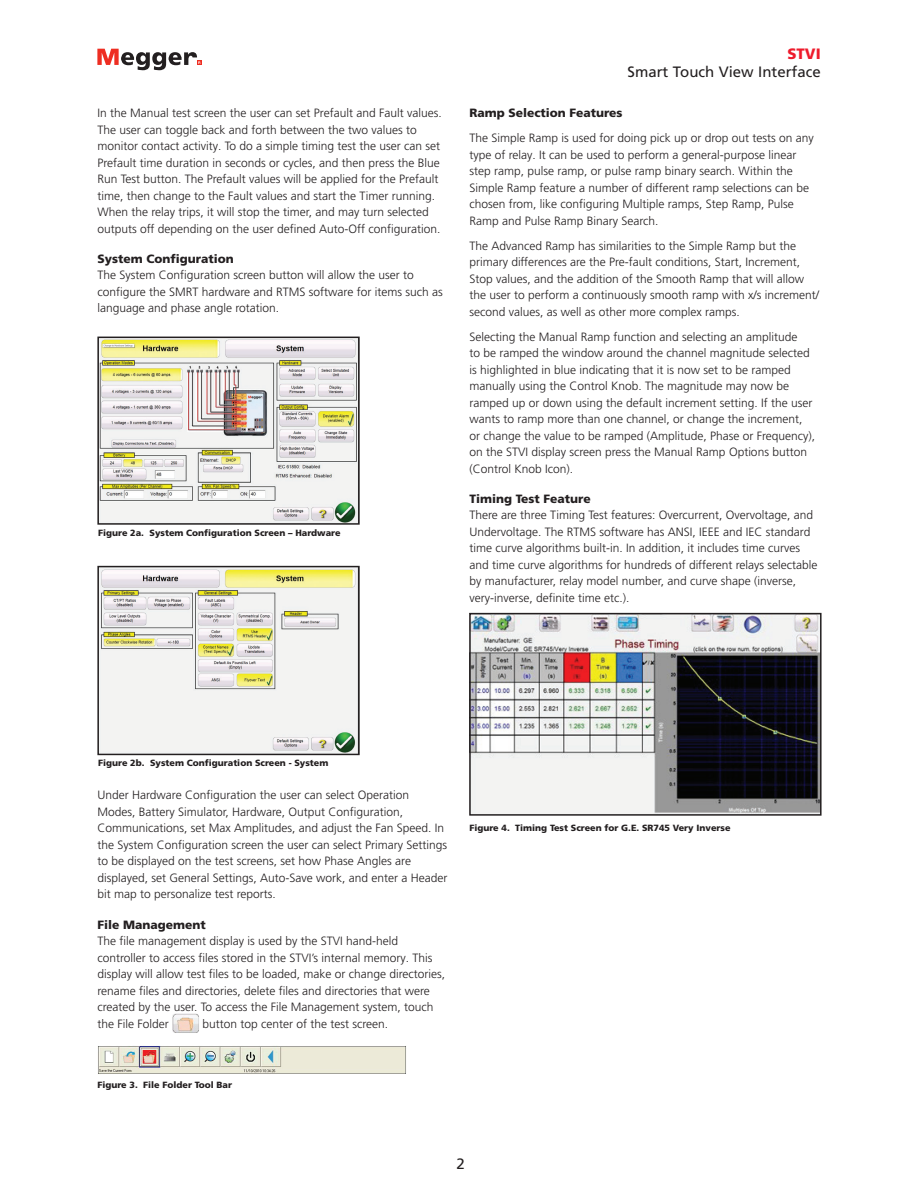
<style>
.page{position:relative;width:918px;height:1188px;background:#fff}
.page>*{position:absolute;margin:0;border:0;box-sizing:border-box;transform-origin:0 0}
.t1{font:15px "Frutiger LT Pro";color:#231f20}
.t2{font:900 15px "Frutiger LT Pro";color:#ee1b2c}
.t3{font:300 12px/16.5px "Frutiger LT Pro";color:#231f20}
.t4{font:900 12px "Frutiger LT Pro";color:#231f20}
.t5{font:900 9px "Frutiger LT Pro";color:#231f20}
</style>
<div class="page">
<svg style="left:97px;top:49px;width:104px;height:21px"></svg>
<img style="left:100px;top:340px;width:257px;height:182px">
<div style="left:97px;top:337px;width:263px;height:188px;border:2px solid #231f20"></div>
<img style="left:100px;top:569px;width:257px;height:183px">
<div style="left:97px;top:566px;width:263px;height:189px;border:2px solid #231f20"></div>
<img style="left:172px;top:1014px;width:27px;height:19px">
<img style="left:98px;top:1046px;width:308px;height:28px">
<img style="left:472px;top:616px;width:347px;height:197px">
<div style="left:469px;top:613px;width:353px;height:203px;border:2px solid #231f20"></div>
<p class="t3" style="left:97px;top:105px;width:346px">In the Manual test screen the user can set Prefault and Fault values.<br>The user can toggle back and forth between the two values to monitor contact activity. To do a simple timing test the user can set Prefault time duration in seconds or cycles, and then press the Blue Run Test button. The Prefault values will be applied for the Prefault time, then change to the Fault values and start the Timer running.<br>When the relay trips, it will stop the timer, and may turn selected outputs off depending on the user defined Auto-Off configuration.</p>
<p class="t4" style="left:97px;top:251px;width:138px">System Configuration</p>
<p class="t3" style="left:97px;top:267px;width:347px">The System Configuration screen button will allow the user to configure the SMRT hardware and RTMS software for items such as language and phase angle rotation.</p>
<p class="t5" style="left:98px;top:528px;width:244px">Figure 2a. System Configuration Screen – Hardware</p>
<p class="t2" style="left:787px;top:45px;width:35px">STVI</p>
<p class="t1" style="left:628px;top:63px;width:195px">Smart Touch View Interface</p>
<p class="t4" style="left:469px;top:106px;width:155px">Ramp Selection Features</p>
<p class="t3" style="left:469px;top:130px;width:346px">The Simple Ramp is used for doing pick up or drop out tests on any type of relay. It can be used to perform a general-purpose linear step ramp, pulse ramp, or pulse ramp binary search. Within the Simple Ramp feature a number of different ramp selections can be chosen from, like configuring Multiple ramps, Step Ramp, Pulse Ramp and Pulse Ramp Binary Search.</p>
<p class="t3" style="left:469px;top:237px;width:351px">The Advanced Ramp has similarities to the Simple Ramp but the primary differences are the Pre-fault conditions, Start, Increment, Stop values, and the addition of the Smooth Ramp that will allow the user to perform a continuously smooth ramp with x/s increment/ second values, as well as other more complex ramps.</p>
<p class="t3" style="left:469px;top:328px;width:347px">Selecting the Manual Ramp function and selecting an amplitude<br>to be ramped the window around the channel magnitude selected is highlighted in blue indicating that it is now set to be ramped manually using the Control Knob. The magnitude may now be ramped up or down using the default increment setting. If the user wants to ramp more than one channel, or change the increment, or change the value to be ramped (Amplitude, Phase or Frequency), on the STVI display screen press the Manual Ramp Options button (Control Knob Icon).</p>
<p class="t4" style="left:469px;top:491px;width:123px">Timing Test Feature</p>
<p class="t3" style="left:469px;top:507px;width:350px">There are three Timing Test features: Overcurrent, Overvoltage, and Undervoltage. The RTMS software has ANSI, IEEE and IEC standard time curve algorithms built-in. In addition, it includes time curves and time curve algorithms for hundreds of different relays selectable by manufacturer, relay model number, and curve shape (inverse, very-inverse, definite time etc.).</p>
<p class="t5" style="left:98px;top:758px;width:232px">Figure 2b. System Configuration Screen - System</p>
<p class="t3" style="left:97px;top:787px;width:352px">Under Hardware Configuration the user can select Operation Modes, Battery Simulator, Hardware, Output Configuration, Communications, set Max Amplitudes, and adjust the Fan Speed. In the System Configuration screen the user can select Primary Settings to be displayed on the test screens, set how Phase Angles are displayed, set General Settings, Auto-Save work, and enter a Header bit map to personalize test reports.</p>
<p class="t4" style="left:97px;top:917px;width:110px">File Management</p>
<p class="t3" style="left:97px;top:933px;width:349px">The file management display is used by the STVI hand-held controller to access files stored in the STVI’s internal memory. This display will allow test files to be loaded, make or change directories, rename files and directories, delete files and directories that were created by the user. To access the File Management system, touch the File Folder</p>
<p class="t3" style="left:202px;top:1015px;width:187px">button top center of the test screen.</p>
<p class="t5" style="left:97px;top:1079px;width:136px">Figure 3. File Folder Tool Bar</p>
<p class="t5" style="left:469px;top:822px;width:263px">Figure 4. Timing Test Screen for G.E. SR745 Very Inverse</p>
<p class="t1" style="left:456px;top:1155px;width:10px">2</p>
</div>
